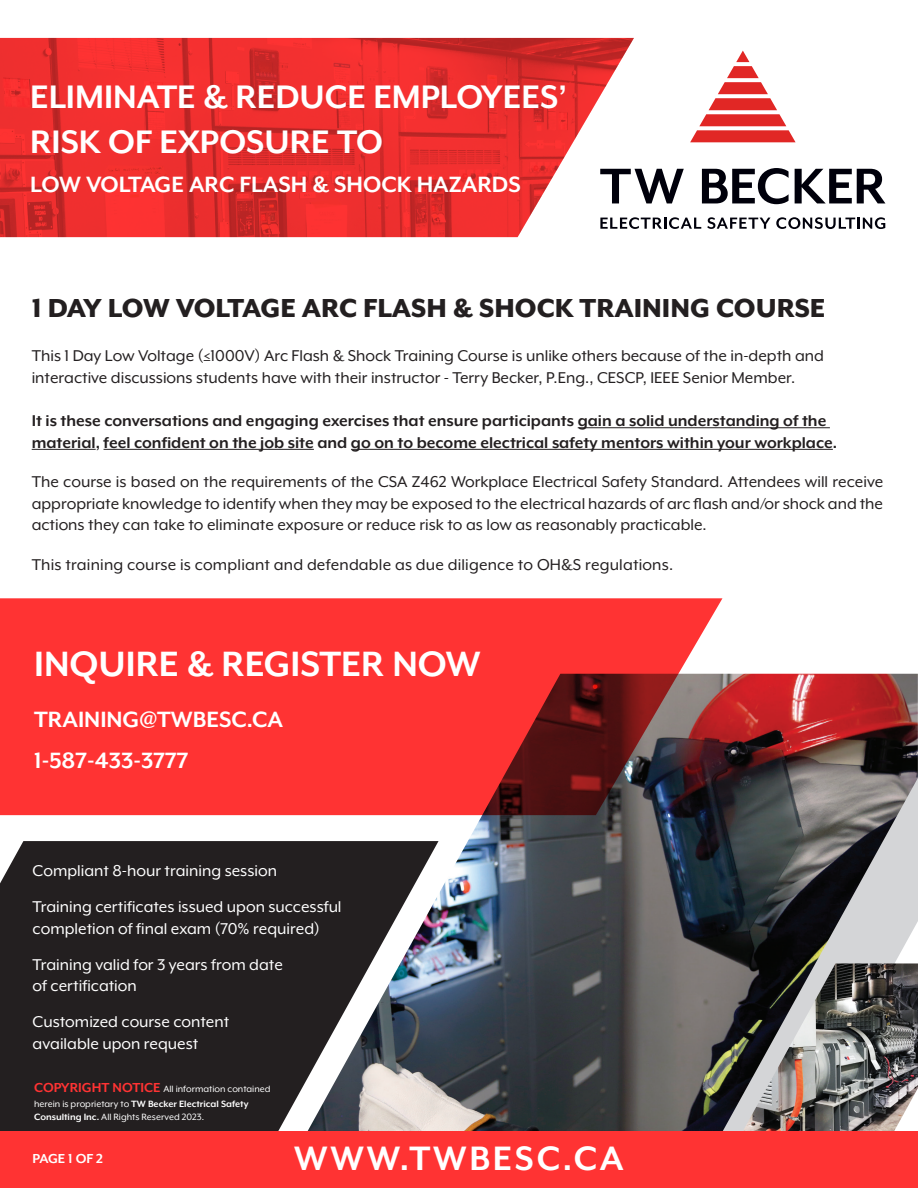
<style>
.page{position:relative;width:918px;height:1188px;background:#fff}
.page>*{position:absolute;margin:0;border:0;box-sizing:border-box;transform-origin:0 0}
.t1{font:700 40.5px "Mr Eaves XL Mod OT";color:#fff}
.t2{font:700 39px "Mr Eaves XL Mod OT";letter-spacing:.07em;color:#fff}
.t3{font:700 37.5px "Mr Eaves XL Mod OT";color:#fff}
.t4{font:800 30px "Mr Eaves XL Mod OT";color:#231f20}
.t5{font:700 25.5px "Mr Eaves XL Mod OT";color:#fff}
.t6{font:18px/21.6px "Mr Eaves XL Mod OT";color:#231f20}
.t7{font:18px/21.6px "Mr Eaves XL Mod OT";color:#fff}
.t8{font:700 18px/21.6px "Mr Eaves XL Mod OT";color:#231f20}
.t9{font:700 15px "Mr Eaves XL Mod OT";letter-spacing:-.02em;color:#fff}
.t10{font:10.5px/15px "Mr Eaves XL Mod OT";color:#fff}
.s1{font-weight:700;font-size:15px;color:#f33}
.s2{font-weight:700}
</style>
<div class="page">
<svg style="left:634px;top:169px;width:50px;height:34px"></svg>
<svg style="left:702px;top:168px;width:87px;height:36px"></svg>
<svg style="left:795px;top:169px;width:90px;height:34px"></svg>
<svg style="left:690px;top:51px;width:106px;height:91px"></svg>
<svg style="left:634px;top:217px;width:67px;height:12px"></svg>
<svg style="left:707px;top:217px;width:178px;height:12px"></svg>
<svg style="left:0;top:38px;width:634px;height:199px;fill:#f12f2f"></svg>
<img style="left:276px;top:674px;width:642px;height:458px">
<hr style="left:578px;top:427px;width:252px;height:1px;background:#231f20">
<hr style="left:32px;top:449px;width:64px;height:1px;background:#231f20">
<hr style="left:104px;top:449px;width:210px;height:1px;background:#231f20">
<hr style="left:351px;top:449px;width:482px;height:1px;background:#231f20">
<svg style="left:0;top:841px;width:439px;height:291px;fill:#231f20"></svg>
<img style="left:734px;top:963px;width:184px;height:169px">
<svg style="left:0;top:598px;width:722px;height:217px;fill:#f33"></svg>
<div style="left:0;top:1132px;width:918px;height:56px;background:#f33"></div>
<p class="t3" style="left:30px;top:75px;width:538px">ELIMINATE &amp; REDUCE EMPLOYEES’</p>
<p class="t3" style="left:30px;top:120px;width:354px">RISK OF EXPOSURE TO</p>
<p class="t5" style="left:30px;top:170px;width:492px">LOW VOLTAGE ARC FLASH &amp; SHOCK HAZARDS</p>
<p class="t4" style="left:32px;top:291px;width:795px">1 DAY LOW VOLTAGE ARC FLASH &amp; SHOCK TRAINING COURSE</p>
<p class="t6" style="left:32px;top:345px;width:794px">This 1 Day Low Voltage (≤1000V) Arc Flash &amp; Shock Training Course is unlike others because of the in-depth and interactive discussions students have with their instructor - Terry Becker, P.Eng., CESCP, IEEE Senior Member.</p>
<p class="t8" style="left:32px;top:410px;width:807px">It is these conversations and engaging exercises that ensure participants gain a solid understanding of the material, feel confident on the job site and go on to become electrical safety mentors within your workplace.</p>
<p class="t6" style="left:32px;top:471px;width:853px;text-align:justify">The course is based on the requirements of the CSA Z462 Workplace Electrical Safety Standard. Attendees will receive appropriate knowledge to identify when they may be exposed to the electrical hazards of arc flash and/or shock and the actions they can take to eliminate exposure or reduce risk to as low as reasonably practicable.</p>
<p class="t6" style="left:32px;top:554px;width:643px">This training course is compliant and defendable as due diligence to OH&amp;S regulations.</p>
<p class="t1" style="left:34px;top:641px;width:448px">INQUIRE &amp; REGISTER NOW</p>
<p class="t5" style="left:34px;top:705px;width:250px">TRAINING@TWBESC.CA</p>
<p class="t5" style="left:34px;top:746px;width:156px">1-587-433-3777</p>
<p class="t7" style="left:33px;top:860px;width:246px">Compliant 8-hour training session</p>
<p class="t7" style="left:33px;top:896px;width:310px">Training certificates issued upon successful completion of final exam (70% required)</p>
<p class="t7" style="left:33px;top:953px;width:252px">Training valid for 3 years from date of certification</p>
<p class="t7" style="left:33px;top:1011px;width:198px">Customized course content</p>
<p class="t7" style="left:33px;top:1033px;width:167px">available upon request</p>
<p class="t10" style="left:34px;top:1082px;width:238px"><span class="s1">COPYRIGHT NOTICE</span> All information contained herein is proprietary to <span class="s2">TW Becker Electrical Safety</span></p>
<p class="t10" style="left:34px;top:1109px;width:171px"><span class="s2">Consulting Inc.</span> All Rights Reserved 2023.</p>
<p class="t9" style="left:33px;top:1150px;width:72px">PAGE 1 OF 2</p>
<p class="t2" style="left:294px;top:1137px;width:331px">WWW.TWBESC.CA</p>
</div>
